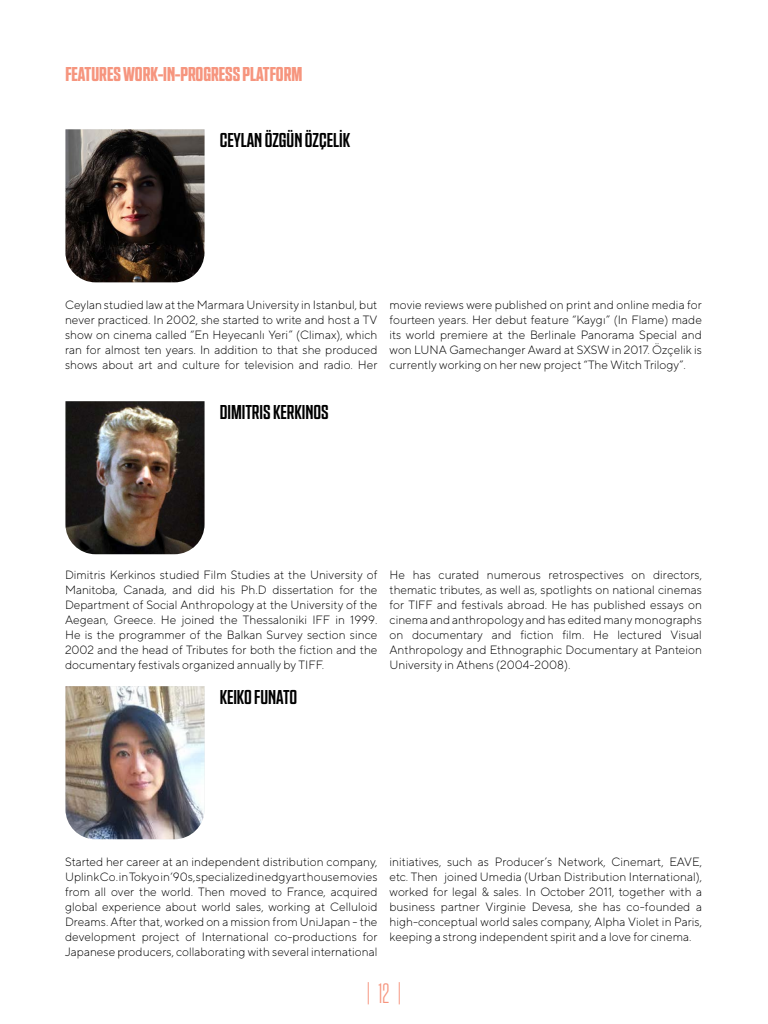
<style>
.page{position:relative;width:768px;height:1024px;background:#fff}
.page>*{position:absolute;margin:0;border:0;box-sizing:border-box;transform-origin:0 0}
.t1{font:28px "Tungsten Condensed";color:#f6957e}
.t2{font:20px "NTF Grand Medium";color:#000}
.t3{font:20px "NTF Grand Bold";color:#f6957e}
.t4{font:300 12px/15px "TT Norms";color:#000;text-align:justify}
</style>
<div class="page">
<img style="left:65px;top:129px;width:140px;height:153px">
<img style="left:65px;top:686px;width:140px;height:153px">
<img style="left:65px;top:401px;width:140px;height:153px">
<h2 class="t3" style="left:65px;top:62px;width:239px">FEATURES WORK-IN-PROGRESS PLATFORM</h2>
<h2 class="t2" style="left:220px;top:128px;width:132px">CEYLAN ÖZGÜN ÖZÇELİK</h2>
<p class="t4" style="left:65px;top:297px;width:314px">Ceylan studied law at the Marmara University in Istanbul, but never practiced. In 2002, she started to write and host a TV show on cinema called “En Heyecanlı Yeri” (Climax), which ran for almost ten years. In addition to that she produced shows about art and culture for television and radio. Her</p>
<p class="t4" style="left:390px;top:297px;width:314px">movie reviews were published on print and online media for fourteen years. Her debut feature “Kaygı” (In Flame) made its world premiere at the Berlinale Panorama Special and won LUNA Gamechanger Award at SXSW in 2017. Özçelik is currently working on her new project “The Witch Trilogy”.</p>
<h2 class="t2" style="left:220px;top:400px;width:110px">DIMITRIS KERKINOS</h2>
<p class="t4" style="left:65px;top:567px;width:314px">Dimitris Kerkinos studied Film Studies at the University of Manitoba, Canada, and did his Ph.D dissertation for the Department of Social Anthropology at the University of the Aegean, Greece. He joined the Thessaloniki IFF in 1999.<br>He is the programmer of the Balkan Survey section since 2002 and the head of Tributes for both the fiction and the documentary festivals organized annually by TIFF.</p>
<p class="t4" style="left:390px;top:567px;width:314px">He has curated numerous retrospectives on directors, thematic tributes, as well as, spotlights on national cinemas for TIFF and festivals abroad. He has published essays on cinema and anthropology and has edited many monographs on documentary and fiction film. He lectured Visual Anthropology and Ethnographic Documentary at Panteion University in Athens (2004-2008).</p>
<h2 class="t2" style="left:220px;top:685px;width:79px">KEIKO FUNATO</h2>
<p class="t4" style="left:65px;top:854px;width:314px">Started her career at an independent distribution company, Uplink Co. in Tokyo in ‘90s, specialized in edgy art house movies from all over the world. Then moved to France, acquired global experience about world sales, working at Celluloid Dreams. After that, worked on a mission from UniJapan - the development project of International co-productions for Japanese producers, collaborating with several international</p>
<p class="t4" style="left:390px;top:854px;width:314px">initiatives, such as Producer’s Network, Cinemart, EAVE, etc. Then joined Umedia (Urban Distribution International), worked for legal &amp; sales. In October 2011, together with a business partner Virginie Devesa, she has co-founded a high-conceptual world sales company, Alpha Violet in Paris, keeping a strong independent spirit and a love for cinema.</p>
<h1 class="t1" style="left:366px;top:980px;width:38px">| 12 |</h1>
</div>
